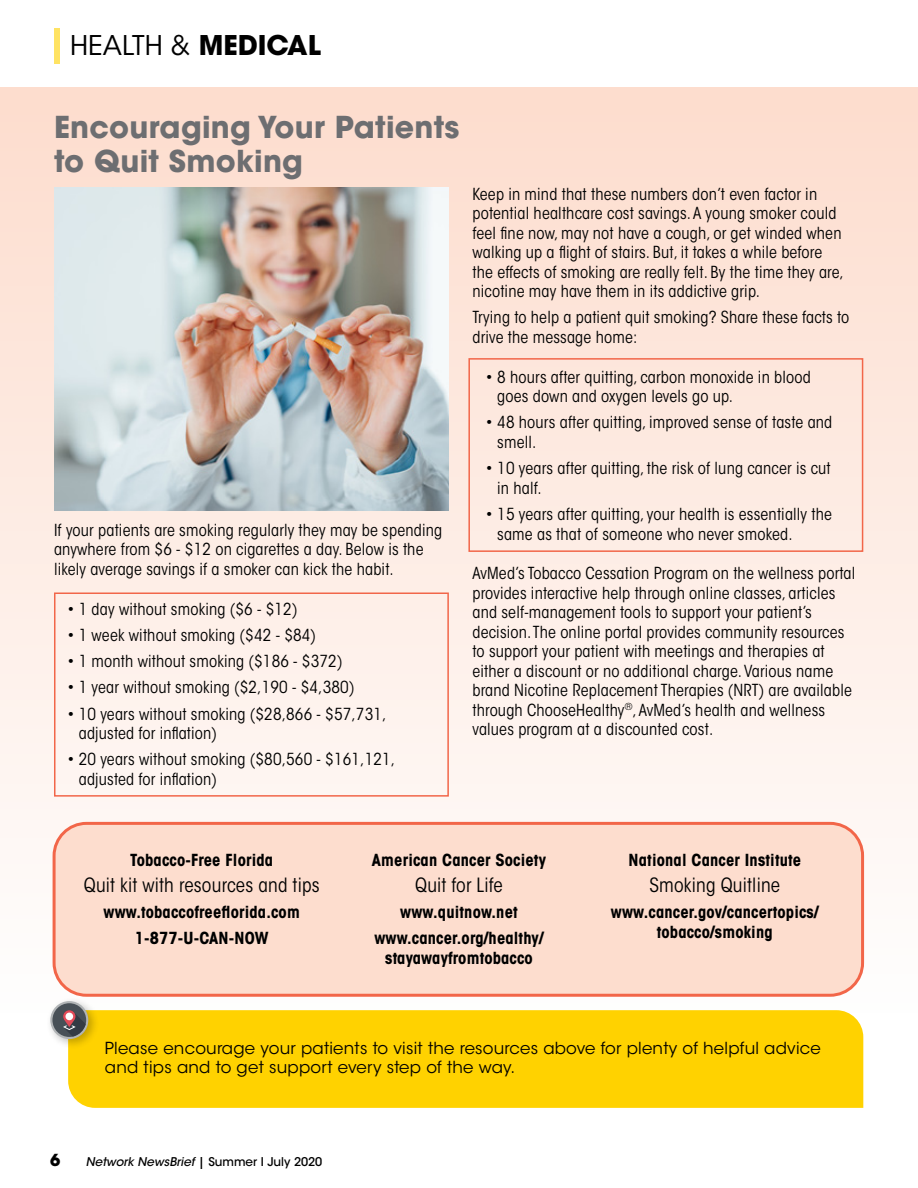
<style>
.page{position:relative;width:918px;height:1188px;background:#fff}
.page>*{position:absolute;margin:0;border:0;box-sizing:border-box;transform-origin:0 0}
.t1{font:700 30px/34.5px "ITC Avant Garde Std";letter-spacing:.01em;color:#6d6e71}
.t2{font:27px "ITC Avant Garde Std";color:#000}
.t3{font:condensed 19.5px "ITC Avant Garde Std";letter-spacing:.01em;color:#000}
.t4{font:condensed 16.5px/19.5px "ITC Avant Garde Std";letter-spacing:.01em;color:#000}
.t5{font:700 condensed 16.5px/26.2px "ITC Avant Garde Std";letter-spacing:.01em;color:#000;text-align:center}
.t6{font:16.5px/19.5px "ITC Avant Garde Std";letter-spacing:.015em;color:#000}
.t7{font:700 16.5px "ITC Avant Garde Std";color:#000}
.t8{font:italic 500 12px "ITC Avant Garde Std";color:#000}
.s1{font-weight:700}
.s2{font-style:normal}
</style>
<div class="page">
<div style="left:0;top:87px;width:918px;height:926px;background:linear-gradient(to bottom,#fdddce,#fefdfc)"></div>
<hr style="left:917px;top:87px;width:1px;height:495px;background:#c7eafb">
<hr style="left:917px;top:613px;width:1px;height:495px;background:#e3edd9">
<div style="left:54px;top:28px;width:5px;height:36px;background:#ffe363"></div>
<div style="left:68px;top:1010px;width:795px;height:98px;background:#ffd200"></div>
<div style="left:46px;top:997px;width:53px;height:53px;background:#000;opacity:.25"></div>
<svg style="left:51px;top:1002px;width:36px;height:36px"></svg>
<div style="left:50px;top:1001px;width:38px;height:38px;border:2px solid #b1b4b6;border-radius:50%"></div>
<svg style="left:63px;top:1010px;width:23px;height:27px"></svg>
<div style="left:66px;top:1013px;width:7px;height:7px;background:#fff;border-radius:50%"></div>
<img style="left:54px;top:188px;width:395px;height:322px">
<div style="left:54px;top:823px;width:809px;height:172px;background:#fdddce;border-radius:32px"></div>
<div style="left:53px;top:822px;width:811px;height:175px;border:3px solid #f26649;border-radius:32px"></div>
<div style="left:54px;top:592px;width:395px;height:205px;border:2px solid #f26649"></div>
<div style="left:468px;top:358px;width:395px;height:194px;border:2px solid #f26649"></div>
<h2 class="t2" style="left:70px;top:29px;width:252px">HEALTH &amp; <span class="s1">MEDICAL</span></h2>
<h1 class="t1" style="left:54px;top:109px;width:407px">Encouraging Your Patients to Quit Smoking</h1>
<p class="t4" style="left:54px;top:520px;width:390px">If your patients are smoking regularly they may be spending anywhere from $6 - $12 on cigarettes a day. Below is the likely average savings if a smoker can kick the habit.</p>
<p class="t4" style="left:67px;top:599px;width:232px">• 1 day without smoking ($6 - $12)</p>
<p class="t4" style="left:67px;top:625px;width:250px">• 1 week without smoking ($42 - $84)</p>
<p class="t4" style="left:67px;top:652px;width:276px">• 1 month without smoking ($186 - $372)</p>
<p class="t4" style="left:67px;top:678px;width:288px">• 1 year without smoking ($2,190 - $4,380)</p>
<p class="t4" style="left:79px;top:704px;width:309px;text-indent:-11px">• 10 years without smoking ($28,866 - $57,731, adjusted for inflation)</p>
<p class="t4" style="left:79px;top:750px;width:318px;text-indent:-11px">• 20 years without smoking ($80,560 - $161,121, adjusted for inflation)</p>
<p class="t4" style="left:472px;top:184px;width:373px">Keep in mind that these numbers don’t even factor in potential healthcare cost savings. A young smoker could feel fine now, may not have a cough, or get winded when walking up a flight of stairs. But, it takes a while before the effects of smoking are really felt. By the time they are, nicotine may have them in its addictive grip.</p>
<p class="t4" style="left:472px;top:308px;width:378px">Trying to help a patient quit smoking? Share these facts to drive the message home:</p>
<p class="t4" style="left:497px;top:367px;width:315px;text-indent:-11px">• 8 hours after quitting, carbon monoxide in blood goes down and oxygen levels go up.</p>
<p class="t4" style="left:497px;top:413px;width:337px;text-indent:-11px">• 48 hours after quitting, improved sense of taste and smell.</p>
<p class="t4" style="left:497px;top:459px;width:335px;text-indent:-11px">• 10 years after quitting, the risk of lung cancer is cut in half.</p>
<p class="t4" style="left:497px;top:504px;width:336px;text-indent:-11px">• 15 years after quitting, your health is essentially the same as that of someone who never smoked.</p>
<p class="t4" style="left:472px;top:564px;width:384px">AvMed’s Tobacco Cessation Program on the wellness portal provides interactive help through online classes, articles and self-management tools to support your patient’s decision. The online portal provides community resources to support your patient with meetings and therapies at either a discount or no additional charge. Various name brand Nicotine Replacement Therapies (NRT) are available through ChooseHealthy<sup>®</sup>, AvMed’s health and wellness values program at a discounted cost.</p>
<p class="t5" style="left:130px;top:846px;width:144px">Tobacco-Free Florida</p>
<p class="t3" style="left:84px;top:873px;width:237px">Quit kit with resources and tips</p>
<p class="t5" style="left:104px;top:899px;width:198px">www.tobaccofreeflorida.com<br>1-877-U-CAN-NOW</p>
<p class="t5" style="left:372px;top:846px;width:176px">American Cancer Society</p>
<p class="t3" style="left:415px;top:873px;width:89px">Quit for Life</p>
<p class="t5" style="left:374px;top:899px;width:171px">www.quitnow.net www.cancer.org/healthy/</p>
<p class="t5" style="left:385px;top:945px;width:149px">stayawayfromtobacco</p>
<p class="t5" style="left:629px;top:846px;width:174px">National Cancer Institute</p>
<p class="t3" style="left:649px;top:873px;width:132px">Smoking Quitline</p>
<p class="t5" style="left:611px;top:902px;width:209px;line-height:19.5px">www.cancer.gov/cancertopics/ tobacco/smoking</p>
<p class="t6" style="left:105px;top:1038px;width:718px">Please encourage your patients to visit the resources above for plenty of helpful advice and tips and to get support every step of the way.</p>
<p class="t7" style="left:50px;top:1149px;width:12px">6</p>
<p class="t8" style="left:86px;top:1154px;width:238px">Network NewsBrief <span class="s2">| S u m m e r I J u l y 2 0 2 0</span></p>
</div>
